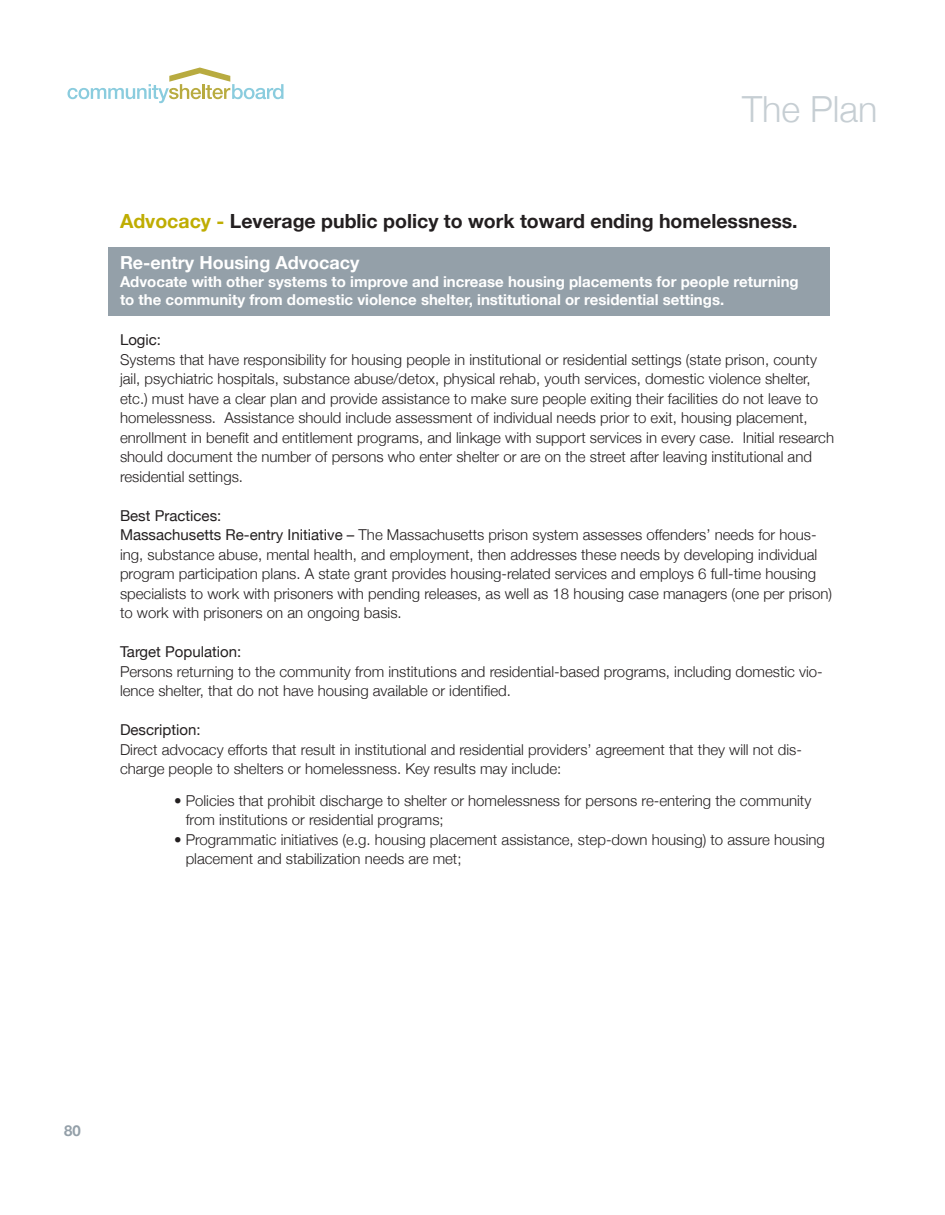
<style>
.page{position:relative;width:945px;height:1215px;background:#fff}
.page>*{position:absolute;margin:0;border:0;box-sizing:border-box;transform-origin:0 0}
.t1{font:300 36px "Helvetica Neue";color:#c6ced3}
.t2{font:700 19.5px "Helvetica Neue";color:#231f20}
.t3{font:700 18px "Helvetica Neue";color:#fff}
.t4{font:300 15px/19.5px "Helvetica Neue";color:#231f20}
.t5{font:700 15px/18px "Helvetica Neue";color:#fff}
.t6{font:15px "Helvetica Neue";color:#231f20}
.t7{font:700 15px "Helvetica Neue";color:#94a0a9}
.s1{color:#bfad02}
.s2{font-weight:400}
</style>
<div class="page">
<svg style="left:68px;top:68px;width:216px;height:35px"></svg>
<div style="left:108px;top:247px;width:722px;height:69px;background:#94a0a9"></div>
<h1 class="t1" style="left:742px;top:87px;width:137px">The Plan</h1>
<h2 class="t2" style="left:120px;top:209px;width:679px"><span class="s1">Advocacy -</span> Leverage public policy to work toward ending homelessness.</h2>
<p class="t3" style="left:120px;top:251px;width:241px">Re-entry Housing Advocacy</p>
<p class="t5" style="left:120px;top:272px;width:680px">Advocate with other systems to improve and increase housing placements for people returning to the community from domestic violence shelter, institutional or residential settings.</p>
<p class="t6" style="left:120px;top:331px;width:43px">Logic:</p>
<p class="t4" style="left:120px;top:350px;width:716px">Systems that have responsibility for housing people in institutional or residential settings (state prison, county jail, psychiatric hospitals, substance abuse/detox, physical rehab, youth services, domestic violence shelter, etc.) must have a clear plan and provide assistance to make sure people exiting their facilities do not leave to homelessness. Assistance should include assessment of individual needs prior to exit, housing placement, enrollment in benefit and entitlement programs, and linkage with support services in every case. Initial research should document the number of persons who enter shelter or are on the street after leaving institutional and residential settings.</p>
<p class="t4" style="left:120px;top:506px;width:714px"><span class="s2">Best Practices:<br>Massachusetts Re-entry Initiative –</span> The Massachusetts prison system assesses offenders’ needs for hous&shy;ing, substance abuse, mental health, and employment, then addresses these needs by developing individual program participation plans. A state grant provides housing-related services and employs 6 full-time housing specialists to work with prisoners with pending releases, as well as 18 housing case managers (one per prison) to work with prisoners on an ongoing basis.</p>
<p class="t6" style="left:120px;top:643px;width:123px">Target Population:</p>
<p class="t4" style="left:120px;top:662px;width:704px">Persons returning to the community from institutions and residential-based programs, including domestic vio&shy;lence shelter, that do not have housing available or identified.</p>
<p class="t6" style="left:120px;top:721px;width:82px">Description:</p>
<p class="t4" style="left:120px;top:740px;width:684px">Direct advocacy efforts that result in institutional and residential providers’ agreement that they will not dis&shy;charge people to shelters or homelessness. Key results may include:</p>
<p class="t4" style="left:186px;top:791px;width:627px;text-indent:-12px">• Policies that prohibit discharge to shelter or homelessness for persons re-entering the community from institutions or residential programs;</p>
<p class="t4" style="left:186px;top:830px;width:641px;text-indent:-12px">• Programmatic initiatives (e.g. housing placement assistance, step-down housing) to assure housing placement and stabilization needs are met;</p>
<p class="t7" style="left:64px;top:1121px;width:18px">80</p>
</div>
